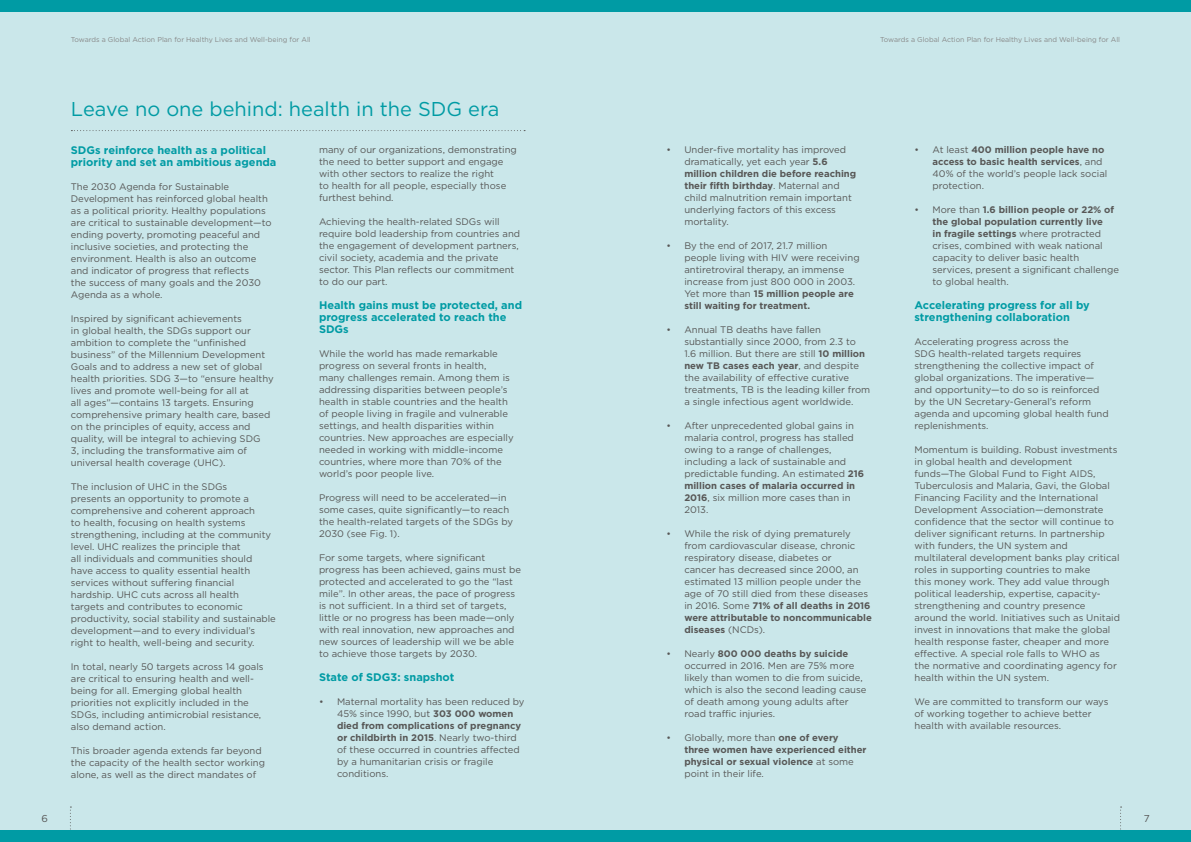
<style>
.page{position:relative;width:1191px;height:842px;background:#cae7ea}
.page>*{position:absolute;margin:0;border:0;box-sizing:border-box;transform-origin:0 0}
.t1{font:20px "Gotham";color:#009ba4}
.t2{font:700 11px/12px "Gotham";color:#009ba4}
.t3{font:10px "Gotham";color:#575756}
.t4{font:9.5px/12px "Gotham";color:#575756}
.t5{font:700 9.5px/12px "Gotham";color:#575756}
.t6{font:7px "Gotham";color:#878787}
.s1{font-weight:700}
.s2{font-weight:400}
</style>
<div class="page">
<svg style="left:70px;top:806px;width:1px;height:25px"></svg>
<svg style="left:1120px;top:806px;width:1px;height:25px"></svg>
<div style="left:0;top:0;width:1191px;height:11px;background:#009ba4"></div>
<div style="left:0;top:831px;width:1191px;height:11px;background:#009ba4"></div>
<svg style="left:71px;top:130px;width:454px;height:1px"></svg>
<p class="t6" style="left:71px;top:35px;width:241px">Towards a Global Action Plan for Healthy Lives and Well-being for All</p>
<p class="t6" style="left:880px;top:35px;width:241px">Towards a Global Action Plan for Healthy Lives and Well-being for All</p>
<h1 class="t1" style="left:71px;top:98px;width:430px">Leave no one behind: health in the SDG era</h1>
<p class="t2" style="left:71px;top:144px;width:207px">SDGs reinforce health as a political priority and set an ambitious agenda</p>
<p class="t4" style="left:71px;top:181px;width:202px">The 2030 Agenda for Sustainable Development has reinforced global health as a political priority. Healthy populations are critical to sustainable development—to ending poverty, promoting peaceful and inclusive societies, and protecting the environment. Health is also an outcome and indicator of progress that reflects<br>the success of many goals and the 2030<br>Agenda as a whole.</p>
<p class="t4" style="left:71px;top:313px;width:204px">Inspired by significant achievements<br>in global health, the SDGs support our ambition to complete the “unfinished business” of the Millennium Development Goals and to address a new set of global health priorities. SDG 3—to “ensure healthy lives and promote well-being for all at<br>all ages”—contains 13 targets. Ensuring comprehensive primary health care, based on the principles of equity, access and quality, will be integral to achieving SDG<br>3, including the transformative aim of universal health coverage (UHC).</p>
<p class="t4" style="left:71px;top:481px;width:206px">The inclusion of UHC in the SDGs<br>presents an opportunity to promote a comprehensive and coherent approach<br>to health, focusing on health systems strengthening, including at the community level. UHC realizes the principle that<br>all individuals and communities should have access to quality essential health services without suffering financial hardship. UHC cuts across all health<br>targets and contributes to economic productivity, social stability and sustainable development—and to every individual’s right to health, well-being and security.</p>
<p class="t4" style="left:71px;top:661px;width:194px">In total, nearly 50 targets across 14 goals are critical to ensuring health and well&shy;being for all. Emerging global health priorities not explicitly included in the SDGs, including antimicrobial resistance, also demand action.</p>
<p class="t4" style="left:71px;top:745px;width:196px">This broader agenda extends far beyond the capacity of the health sector working alone, as well as the direct mandates of</p>
<p class="t4" style="left:319px;top:144px;width:199px">many of our organizations, demonstrating the need to better support and engage with other sectors to realize the right<br>to health for all people, especially those furthest behind.</p>
<p class="t4" style="left:319px;top:216px;width:203px">Achieving the health-related SDGs will require bold leadership from countries and the engagement of development partners, civil society, academia and the private sector. This Plan reflects our commitment to do our part.</p>
<p class="t2" style="left:319px;top:299px;width:205px">Health gains must be protected, and progress accelerated to reach the<br>SDGs</p>
<p class="t4" style="left:319px;top:348px;width:196px">While the world has made remarkable progress on several fronts in health, many challenges remain. Among them is addressing disparities between people’s health in stable countries and the health of people living in fragile and vulnerable settings, and health disparities within countries. New approaches are especially needed in working with middle-income countries, where more than 70% of the world’s poor people live.</p>
<p class="t4" style="left:319px;top:492px;width:196px">Progress will need to be accelerated—in some cases, quite significantly—to reach the health-related targets of the SDGs by 2030 (see Fig. 1).</p>
<p class="t4" style="left:319px;top:552px;width:204px">For some targets, where significant progress has been achieved, gains must be protected and accelerated to go the “last mile”. In other areas, the pace of progress is not sufficient. In a third set of targets, little or no progress has been made—only with real innovation, new approaches and new sources of leadership will we be able to achieve those targets by 2030.</p>
<p class="t2" style="left:319px;top:671px;width:137px">State of SDG3: snapshot</p>
<p class="t4" style="left:337px;top:696px;width:189px;text-indent:-18px">• Maternal mortality has been reduced by 45% since 1990, but <span class="s1">303 000 women died from complications of pregnancy or childbirth in 2015</span>. Nearly two-third of these occurred in countries affected by a humanitarian crisis or fragile conditions.</p>
<p class="t4" style="left:684px;top:144px;width:173px;text-indent:-18px">• Under-five mortality has improved dramatically, yet each year <span class="s1">5.6 million children die before reaching their fifth birthday</span>. Maternal and child malnutrition remain important underlying factors of this excess mortality.</p>
<p class="t4" style="left:684px;top:240px;width:177px;text-indent:-18px">• By the end of 2017, 21.7 million people living with HIV were receiving antiretroviral therapy, an immense increase from just 800 000 in 2003.<br>Yet more than <span class="s1">15 million people are still waiting for treatment.</span></p>
<p class="t4" style="left:684px;top:324px;width:187px;text-indent:-18px">• Annual TB deaths have fallen substantially since 2000, from 2.3 to 1.6 million. But there are still <span class="s1">10 million new TB cases each year</span>, and despite the availability of effective curative treatments, TB is the leading killer from a single infectious agent worldwide.</p>
<p class="t4" style="left:684px;top:420px;width:181px;text-indent:-18px">• After unprecedented global gains in malaria control, progress has stalled owing to a range of challenges, including a lack of sustainable and predictable funding. An estimated <span class="s1">216 million cases of malaria occurred in<br>2016</span>, six million more cases than in<br>2013.</p>
<p class="t4" style="left:684px;top:528px;width:189px;text-indent:-18px">• While the risk of dying prematurely from cardiovascular disease, chronic respiratory disease, diabetes or<br>cancer has decreased since 2000, an estimated 13 million people under the age of 70 still died from these diseases in 2016. Some <span class="s1">71% of all deaths in 2016 were attributable to noncommunicable diseases</span> (NCDs).</p>
<p class="t4" style="left:684px;top:648px;width:183px;text-indent:-18px">• Nearly <span class="s1">800 000 deaths by suicide </span>occurred in 2016. Men are 75% more likely than women to die from suicide, which is also the second leading cause of death among young adults after road traffic injuries.</p>
<p class="t5" style="left:684px;top:732px;width:184px;text-indent:-18px"><span class="s2">• Globally, more than</span> one of every<br>three women have experienced either physical or sexual violence <span class="s2">at some point in their life.</span></p>
<p class="t4" style="left:932px;top:144px;width:176px;text-indent:-18px">• At least <span class="s1">400 million people have no access to basic health services</span>, and<br>40% of the world’s people lack social protection.</p>
<p class="t4" style="left:932px;top:204px;width:188px;text-indent:-18px">• More than <span class="s1">1.6 billion people or 22% of the global population currently live<br>in fragile settings</span> where protracted crises, combined with weak national capacity to deliver basic health services, present a significant challenge to global health.</p>
<p class="t2" style="left:914px;top:299px;width:177px">Accelerating progress for all by strengthening collaboration</p>
<p class="t4" style="left:914px;top:336px;width:196px">Accelerating progress across the<br>SDG health-related targets requires strengthening the collective impact of global organizations. The imperative— and opportunity—to do so is reinforced by the UN Secretary-General’s reform agenda and upcoming global health fund replenishments.</p>
<p class="t4" style="left:914px;top:444px;width:207px">Momentum is building. Robust investments in global health and development funds—The Global Fund to Fight AIDS, Tuberculosis and Malaria, Gavi, the Global Financing Facility and the International Development Association—demonstrate confidence that the sector will continue to deliver significant returns. In partnership with funders, the UN system and multilateral development banks play critical roles in supporting countries to make<br>this money work. They add value through political leadership, expertise, capacity&shy;strengthening and country presence around the world. Initiatives such as Unitaid invest in innovations that make the global health response faster, cheaper and more effective. A special role falls to WHO as<br>the normative and coordinating agency for health within the UN system.</p>
<p class="t4" style="left:914px;top:696px;width:195px">We are committed to transform our ways of working together to achieve better health with available resources.</p>
<p class="t3" style="left:41px;top:813px;width:8px">6</p>
<p class="t3" style="left:1143px;top:813px;width:7px">7</p>
</div>
